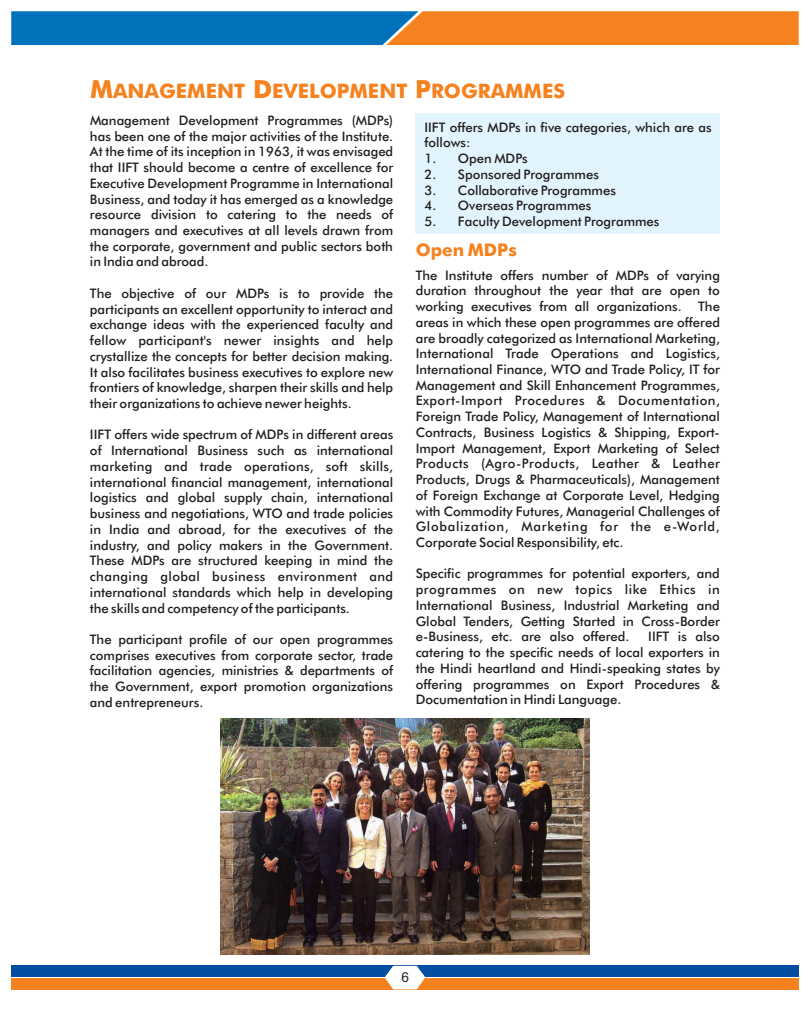
<style>
.page{position:relative;width:810px;height:1035px;background:#fff}
.page>*{position:absolute;margin:0;border:0;box-sizing:border-box;transform-origin:0 0}
.t1{font:700 20px "Futura BT";color:#f5821f}
.t2{font:700 17.5px "Futura BT";color:#f5821f}
.t3{font:13.75px "Arial";color:#231f20}
.t4{font:500 13.12px/15.8px "Futura BT";color:#231f20;text-align:justify}
.s1{font-size:25px}
</style>
<div class="page">
<div style="left:416px;top:114px;width:304px;height:120px;background:#e2f4fd"></div>
<svg style="left:11px;top:11px;width:788px;height:34px;background:#7c7b6e"></svg>
<div style="left:11px;top:965px;width:788px;height:11px;background:#034ea2"></div>
<div style="left:11px;top:979px;width:788px;height:11px;background:#f5821f"></div>
<img style="left:220px;top:719px;width:370px;height:235px">
<svg style="left:385px;top:966px;width:40px;height:23px"></svg>
<h1 class="t1" style="left:90px;top:83px;width:477px"><span class="s1">M</span>ANAGEMENT <span class="s1">D</span>EVELOPMENT <span class="s1">P</span>ROGRAMMES</h1>
<p class="t4" style="left:424px;top:120px;width:289px">IIFT offers MDPs in five categories, which are as follows:</p>
<p class="t4" style="left:424px;top:152px;width:105px">1. Open MDPs</p>
<p class="t4" style="left:424px;top:168px;width:176px">2. Sponsored Programmes</p>
<p class="t4" style="left:424px;top:183px;width:193px">3. Collaborative Programmes</p>
<p class="t4" style="left:424px;top:199px;width:168px">4. Overseas Programmes</p>
<p class="t4" style="left:424px;top:215px;width:237px">5. Faculty Development Programmes</p>
<p class="t4" style="left:90px;top:114px;width:305px">Management Development Programmes (MDPs) has been one of the major activities of the Institute.<br>At the time of its inception in 1963, it was envisaged that IIFT should become a centre of excellence for Executive Development Programme in International Business, and today it has emerged as a knowledge resource division to catering to the needs of managers and executives at all levels drawn from the corporate, government and public sectors both in India and abroad.</p>
<p class="t4" style="left:90px;top:287px;width:305px">The objective of our MDPs is to provide the participants an excellent opportunity to interact and exchange ideas with the experienced faculty and fellow participant's newer insights and help crystallize the concepts for better decision making.<br>It also facilitates business executives to explore new frontiers of knowledge, sharpen their skills and help their organizations to achieve newer heights.</p>
<p class="t4" style="left:90px;top:428px;width:305px">IIFT offers wide spectrum of MDPs in different areas of International Business such as international marketing and trade operations, soft skills, international financial management, international logistics and global supply chain, international business and negotiations, WTO and trade policies in India and abroad, for the executives of the industry, and policy makers in the Government.<br>These MDPs are structured keeping in mind the changing global business environment and international standards which help in developing the skills and competency of the participants.</p>
<p class="t4" style="left:90px;top:633px;width:305px">The participant profile of our open programmes comprises executives from corporate sector, trade facilitation agencies, ministries &amp; departments of the Government, export promotion organizations and entrepreneurs.</p>
<h2 class="t2" style="left:416px;top:243px;width:103px">Open MDPs</h2>
<p class="t4" style="left:416px;top:268px;width:306px">The Institute offers number of MDPs of varying duration throughout the year that are open to working executives from all organizations.</p>
<p class="t4" style="left:416px;top:300px;width:306px;text-indent:283px">The areas in which these open programmes are offered are broadly categorized as International Marketing, International Trade Operations and Logistics, International Finance, WTO and Trade Policy, IT for Management and Skill Enhancement Programmes, Export-Import Procedures &amp; Documentation, Foreign Trade Policy, Management of International Contracts, Business Logistics &amp; Shipping, Export-Import Management, Export Marketing of Select Products (Agro-Products, Leather &amp; Leather Products, Drugs &amp; Pharmaceuticals), Management of Foreign Exchange at Corporate Level, Hedging with Commodity Futures, Managerial Challenges of Globalization, Marketing for the e-World, Corporate Social Responsibility, etc.</p>
<p class="t4" style="left:416px;top:567px;width:306px">Specific programmes for potential exporters, and programmes on new topics like Ethics in International Business, Industrial Marketing and Global Tenders, Getting Started in Cross-Border e-Business, etc. are also offered.</p>
<p class="t4" style="left:416px;top:630px;width:306px;text-indent:233px">IIFT is also catering to the specific needs of local exporters in the Hindi heartland and Hindi-speaking states by offering programmes on Export Procedures &amp; Documentation in Hindi Language.</p>
<p class="t3" style="left:401px;top:972px;width:9px">6</p>
</div>
